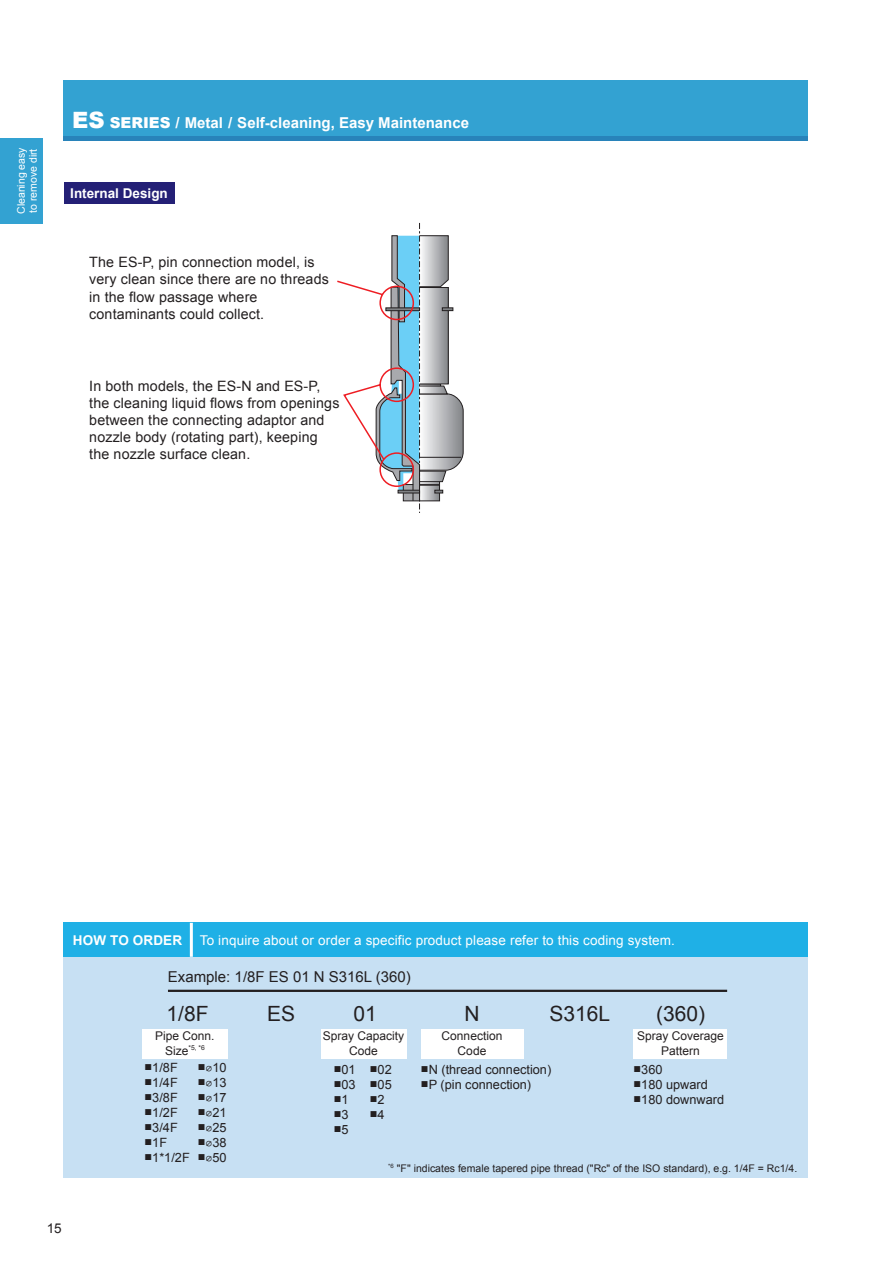
<style>
.page{position:relative;width:893px;height:1263px;background:#fff}
.page>*{position:absolute;margin:0;border:0;box-sizing:border-box;transform-origin:0 0}
.t1{font:21px "Arial";color:#231f20}
.t2{font:700 15px "Arial";color:#fff}
.t3{font:15px "Arial";color:#231f20}
.t4{font:14.25px/17.1px "Arial";letter-spacing:.01em;color:#231f20}
.t5{font:13.5px "Arial";letter-spacing:.01em;color:#fff}
.t6{font:700 13.5px "Arial";color:#fff}
.t7{font:13.5px "Arial";color:#231f20}
.t8{font:12.75px "Arial";color:#231f20}
.t9{font:12px/14.4px "Arial";color:#231f20;text-align:center}
.t10{font:10.5px "Arial";color:#231f20}
.t11{font:10.5px/12px "Arial";color:#fff}
.t12{font:6.75px "Arial";color:#231f20}
.s1{font-weight:900;font-size:22.5px}
.s2{font-weight:900}
.s3{font-family:"Arial Unicode MS"}
.s4{font-size:12px}
</style>
<div class="page">
<div style="left:64px;top:81px;width:744px;height:55px;background:#33a2d2"></div>
<hr style="left:64px;top:136px;width:744px;height:4px;background:#2883ba">
<div style="left:64px;top:957px;width:744px;height:221px;background:#c7e0f3"></div>
<div style="left:64px;top:923px;width:744px;height:34px;background:#1fb0e6"></div>
<hr style="left:190px;top:923px;width:3px;height:34px;background:#fff">
<hr style="left:168px;top:990px;width:559px;height:2px;background:#231f20">
<div style="left:142px;top:1029px;width:85px;height:29px;background:#fff"></div>
<div style="left:321px;top:1029px;width:85px;height:29px;background:#fff"></div>
<div style="left:421px;top:1029px;width:102px;height:29px;background:#fff"></div>
<div style="left:634px;top:1029px;width:93px;height:29px;background:#fff"></div>
<svg style="left:337px;top:223px;width:127px;height:290px"></svg>
<div style="left:64px;top:183px;width:110px;height:21px;background:#242076"></div>
<div style="left:0;top:138px;width:43px;height:85px;background:#33a2d2"></div>
<p class="t11" style="left:15px;top:214px;width:68px;rotate:-90deg">Cleaning easy to remove dirt</p>
<p class="t2" style="left:72px;top:113px;width:398px"><span class="s1">ES</span> <span class="s2">SERIES /</span> Metal <span class="s2">/</span> Self-cleaning, Easy Maintenance</p>
<p class="t6" style="left:70px;top:185px;width:99px">Internal Design</p>
<p class="t4" style="left:89px;top:254px;width:241px">The ES-P, pin connection model, is very clean since there are no threads in the flow passage where contaminants could collect.</p>
<p class="t4" style="left:89px;top:377px;width:252px">In both models, the ES-N and ES-P, the cleaning liquid flows from openings between the connecting adaptor and nozzle body (rotating part), keeping the nozzle surface clean.</p>
<p class="t6" style="left:73px;top:931px;width:111px">HOW TO ORDER</p>
<p class="t5" style="left:200px;top:931px;width:477px">To inquire about or order a specific product please refer to this coding system.</p>
<p class="t3" style="left:168px;top:967px;width:244px">Example: 1/8F ES 01 N S316L (360)</p>
<h1 class="t1" style="left:167px;top:999px;width:44px">1/8F</h1>
<h1 class="t1" style="left:267px;top:999px;width:30px">ES</h1>
<h1 class="t1" style="left:353px;top:999px;width:25px">01</h1>
<h1 class="t1" style="left:464px;top:999px;width:17px">N</h1>
<h1 class="t1" style="left:550px;top:999px;width:62px">S316L</h1>
<h1 class="t1" style="left:656px;top:999px;width:51px">(360)</h1>
<p class="t8" style="left:145px;top:1059px;width:35px">■1/8F</p>
<p class="t8" style="left:198px;top:1059px;width:30px">■<span class="s3">⌀</span>10</p>
<p class="t8" style="left:145px;top:1074px;width:35px">■1/4F</p>
<p class="t8" style="left:198px;top:1074px;width:30px">■<span class="s3">⌀</span>13</p>
<p class="t8" style="left:145px;top:1089px;width:35px">■3/8F</p>
<p class="t8" style="left:198px;top:1089px;width:30px">■<span class="s3">⌀</span>17</p>
<p class="t8" style="left:145px;top:1104px;width:35px">■1/2F</p>
<p class="t8" style="left:198px;top:1104px;width:30px">■<span class="s3">⌀</span>21</p>
<p class="t8" style="left:145px;top:1119px;width:35px">■3/4F</p>
<p class="t8" style="left:198px;top:1119px;width:30px">■<span class="s3">⌀</span>25</p>
<p class="t8" style="left:145px;top:1134px;width:24px">■1F</p>
<p class="t8" style="left:198px;top:1134px;width:30px">■<span class="s3">⌀</span>38</p>
<p class="t8" style="left:145px;top:1149px;width:84px">■1*1/2F ■<span class="s3">⌀</span>50</p>
<p class="t9" style="left:155px;top:1029px;width:61px">Pipe Conn.</p>
<p class="t12" style="left:165px;top:1043px;width:41px"><span class="s4">Size</span>*5, *6</p>
<p class="t9" style="left:323px;top:1029px;width:83px">Spray Capacity<br>Code</p>
<p class="t9" style="left:442px;top:1029px;width:62px">Connection<br>Code</p>
<p class="t9" style="left:637px;top:1029px;width:88px">Spray Coverage<br>Pattern</p>
<p class="t8" style="left:421px;top:1061px;width:132px">■N (thread connection)</p>
<p class="t8" style="left:421px;top:1076px;width:112px">■P (pin connection)</p>
<p class="t8" style="left:634px;top:1061px;width:30px">■360</p>
<p class="t8" style="left:634px;top:1076px;width:76px">■180 upward</p>
<p class="t8" style="left:634px;top:1091px;width:92px">■180 downward</p>
<p class="t8" style="left:334px;top:1061px;width:60px">■01 ■02</p>
<p class="t8" style="left:334px;top:1076px;width:60px">■03 ■05</p>
<p class="t8" style="left:334px;top:1090px;width:16px">■1</p>
<p class="t8" style="left:370px;top:1090px;width:16px">■2</p>
<p class="t8" style="left:334px;top:1105px;width:16px">■3</p>
<p class="t8" style="left:370px;top:1105px;width:16px">■4</p>
<p class="t8" style="left:334px;top:1120px;width:16px">■5</p>
<p class="t10" style="left:388px;top:1161px;width:410px"><sup>*6</sup> "F" indicates female tapered pipe thread ("Rc" of the ISO standard), e.g. 1/4F = Rc1/4.</p>
<p class="t7" style="left:47px;top:1219px;width:17px">15</p>
</div>
